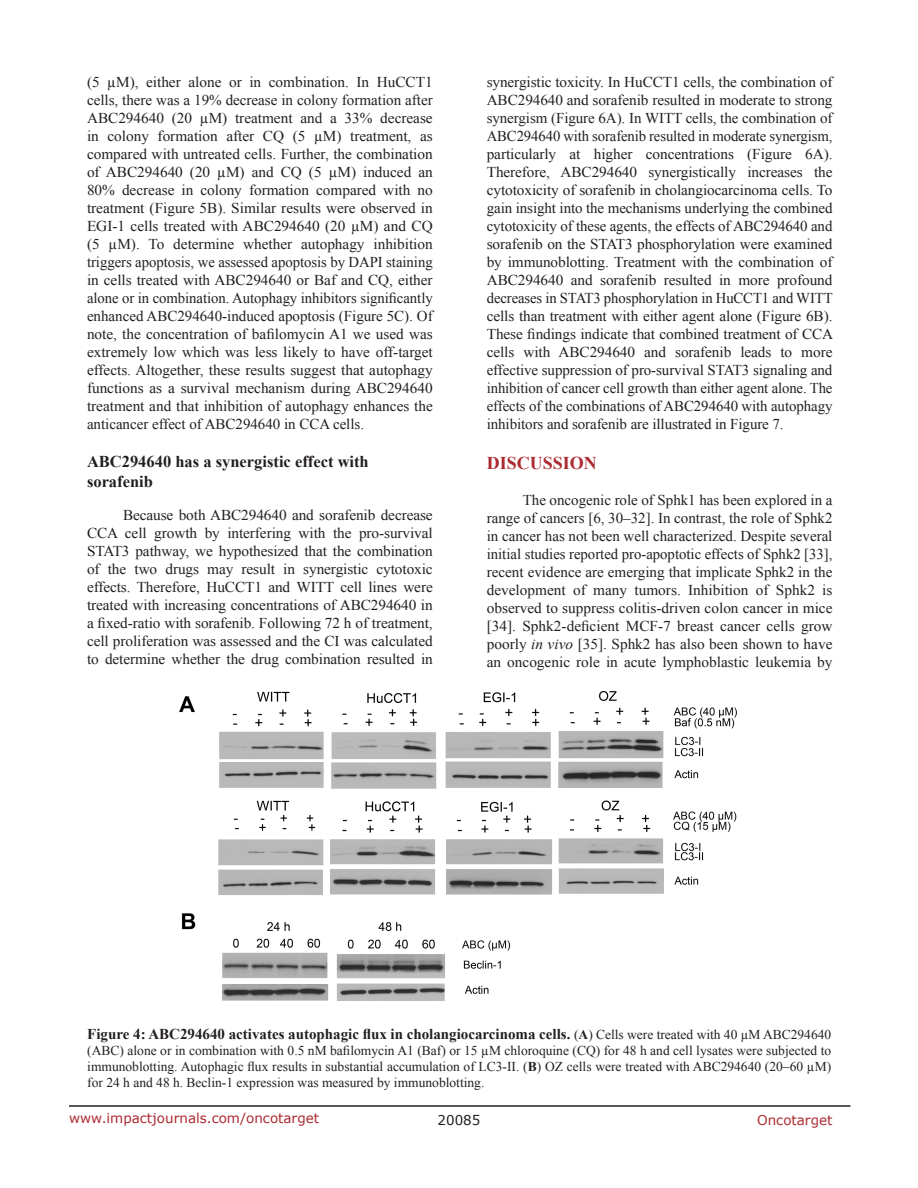
<style>
.page{position:relative;width:918px;height:1188px;background:#fff}
.page>*{position:absolute;margin:0;border:0;box-sizing:border-box;transform-origin:0 0}
.Heading{font:700 18px "Times New Roman";color:#ac2b31}
.SubHeading_middle{font:700 16.5px/19.8px "Times New Roman";color:#231f20}
.BodyText{font:15px/18px "Times New Roman";letter-spacing:-.005em;color:#231f20;text-align:justify}
.FigureText{font:700 15px "Times New Roman";color:#231f20}
.FigureText-2{font:13.5px/16.2px "Times New Roman";color:#231f20;text-align:justify}
.t1{font:13.5px "Verdana";color:#ac2b31}
.t2{font:13.5px "Verdana";color:#231f20}
.s1{font-style:italic}
.s2{font-weight:400;font-size:13.5px}
.s3{font-size:13.5px}
.s4{font-weight:700}
</style>
<div class="page">
<hr style="left:69px;top:1105px;width:781px;height:2px;background:#231f20">
<img style="left:180px;top:692px;width:557px;height:309px">
<p class="BodyText" style="left:87px;top:73px;width:347px">(5 µM), either alone or in combination. In HuCCT1 cells, there was a 19% decrease in colony formation after ABC294640 (20 µM) treatment and a 33% decrease in colony formation after CQ (5 µM) treatment, as compared with untreated cells. Further, the combination of ABC294640 (20 µM) and CQ (5 µM) induced an 80% decrease in colony formation compared with no treatment (Figure 5B). Similar results were observed in EGI-1 cells treated with ABC294640 (20 µM) and CQ (5 µM). To determine whether autophagy inhibition triggers apoptosis, we assessed apoptosis by DAPI staining in cells treated with ABC294640 or Baf and CQ, either alone or in combination. Autophagy inhibitors significantly enhanced ABC294640-induced apoptosis (Figure 5C). Of note, the concentration of bafilomycin A1 we used was extremely low which was less likely to have off-target effects. Altogether, these results suggest that autophagy functions as a survival mechanism during ABC294640 treatment and that inhibition of autophagy enhances the anticancer effect of ABC294640 in CCA cells.</p>
<p class="SubHeading_middle" style="left:87px;top:451px;width:283px">ABC294640 has a synergistic effect with sorafenib</p>
<p class="BodyText" style="left:87px;top:505px;width:347px;text-indent:36px">Because both ABC294640 and sorafenib decrease CCA cell growth by interfering with the pro-survival STAT3 pathway, we hypothesized that the combination of the two drugs may result in synergistic cytotoxic effects. Therefore, HuCCT1 and WITT cell lines were treated with increasing concentrations of ABC294640 in a fixed-ratio with sorafenib. Following 72 h of treatment, cell proliferation was assessed and the CI was calculated to determine whether the drug combination resulted in</p>
<p class="BodyText" style="left:487px;top:73px;width:348px">synergistic toxicity. In HuCCT1 cells, the combination of ABC294640 and sorafenib resulted in moderate to strong synergism (Figure 6A). In WITT cells, the combination of ABC294640 with sorafenib resulted in moderate synergism, particularly at higher concentrations (Figure 6A).<br>Therefore, ABC294640 synergistically increases the cytotoxicity of sorafenib in cholangiocarcinoma cells. To gain insight into the mechanisms underlying the combined cytotoxicity of these agents, the effects of ABC294640 and sorafenib on the STAT3 phosphorylation were examined by immunoblotting. Treatment with the combination of ABC294640 and sorafenib resulted in more profound decreases in STAT3 phosphorylation in HuCCT1 and WITT cells than treatment with either agent alone (Figure 6B).<br>These findings indicate that combined treatment of CCA cells with ABC294640 and sorafenib leads to more effective suppression of pro-survival STAT3 signaling and inhibition of cancer cell growth than either agent alone. The effects of the combinations of ABC294640 with autophagy inhibitors and sorafenib are illustrated in Figure 7.</p>
<p class="Heading" style="left:487px;top:450px;width:112px">DISCUSSION</p>
<p class="BodyText" style="left:487px;top:490px;width:347px;text-indent:36px">The oncogenic role of Sphk1 has been explored in a range of cancers [6, 30–32]. In contrast, the role of Sphk2 in cancer has not been well characterized. Despite several initial studies reported pro-apoptotic effects of Sphk2 [33], recent evidence are emerging that implicate Sphk2 in the development of many tumors. Inhibition of Sphk2 is observed to suppress colitis-driven colon cancer in mice [34]. Sphk2-deficient MCF-7 breast cancer cells grow poorly <span class="s1">in vivo</span> [35]. Sphk2 has also been shown to have an oncogenic role in acute lymphoblastic leukemia by</p>
<p class="FigureText" style="left:87px;top:1023px;width:746px">Figure 4: ABC294640 activates autophagic flux in cholangiocarcinoma cells. <span class="s2">(</span><span class="s3">A</span><span class="s2">) Cells were treated with 40 µM ABC294640</span></p>
<p class="FigureText-2" style="left:87px;top:1042px;width:745px">(ABC) alone or in combination with 0.5 nM bafilomycin A1 (Baf) or 15 µM chloroquine (CQ) for 48 h and cell lysates were subjected to immunoblotting. Autophagic flux results in substantial accumulation of LC3-II. (<span class="s4">B</span>) OZ cells were treated with ABC294640 (20–60 µM) for 24 h and 48 h. Beclin-1 expression was measured by immunoblotting.</p>
<p class="t1" style="left:69px;top:1109px;width:252px">www.impactjournals.com/oncotarget</p>
<p class="t2" style="left:438px;top:1111px;width:44px">20085</p>
<p class="t1" style="left:757px;top:1111px;width:77px">Oncotarget</p>
</div>
